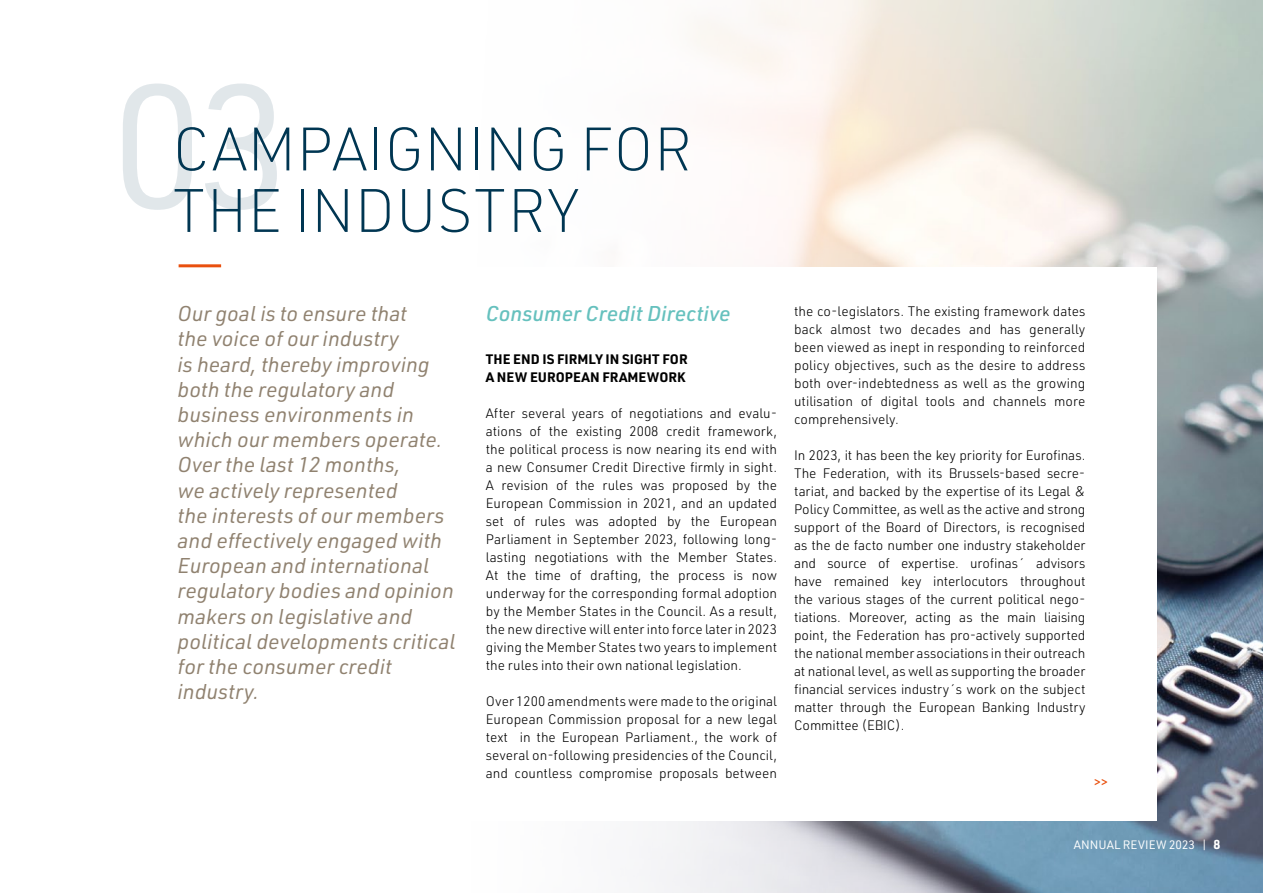
<style>
.page{position:relative;width:1263px;height:893px;background:#fff}
.page>*{position:absolute;margin:0;border:0;box-sizing:border-box;transform-origin:0 0}
.t1{font:172.65px "URWDIN";color:#003652}
.t2{font:200 60px "URWDIN";color:#003652}
.t3{font:italic 21px/25.2px "URWDIN";color:#908270}
.t4{font:italic 500 21px "URWDIN";color:#66c1be}
.t5{font:300 13.5px/18px "URWDIN";color:#000;text-align:justify}
.t6{font:700 13.5px/18px "URWDIN";color:#000}
.t7{font:500 13.5px "URWDIN";color:#e9500e}
.t8{font:12px "URWDIN";color:#fff}
.s1{font-weight:700;font-size:12.75px}
</style>
<div class="page">
<img style="left:221px;top:0;width:1042px;height:893px">
<div style="left:179px;top:267px;width:978px;height:554px;background:#fff"></div>
<hr style="left:179px;top:264px;width:42px;height:3px;background:#e9500e">
<h1 class="t1" style="left:111px;top:33px;width:181px">03</h1>
<h2 class="t2" style="left:172px;top:110px;width:522px">CAMPAIGNING FOR</h2>
<h2 class="t2" style="left:172px;top:172px;width:408px">THE INDUSTRY</h2>
<p class="t3" style="left:178px;top:300px;width:280px">Our goal is to ensure that<br>the voice of our industry<br>is heard, thereby improving both the regulatory and business environments in which our members operate.<br>Over the last 12 months,<br>we actively represented<br>the interests of our members and effectively engaged with<br>European and international regulatory bodies and opinion makers on legislative and political developments critical for the consumer credit industry.</p>
<h3 class="t4" style="left:486px;top:300px;width:246px">Consumer Credit Directive</h3>
<p class="t6" style="left:486px;top:350px;width:203px">THE END IS FIRMLY IN SIGHT FOR<br>A NEW EUROPEAN FRAMEWORK</p>
<p class="t5" style="left:486px;top:404px;width:293px">After several years of negotiations and evalu&shy;ations of the existing 2008 credit framework, the political process is now nearing its end with a new Consumer Credit Directive firmly in sight.<br>A revision of the rules was proposed by the European Commission in 2021, and an updated set of rules was adopted by the European Parliament in September 2023, following long&shy;lasting negotiations with the Member States.<br>At the time of drafting, the process is now underway for the corresponding formal adoption by the Member States in the Council. As a result, the new directive will enter into force later in 2023 giving the Member States two years to implement the rules into their own national legislation.</p>
<p class="t5" style="left:486px;top:692px;width:293px">Over 1200 amendments were made to the original European Commission proposal for a new legal text in the European Parliament., the work of several on-following presidencies of the Council, and countless compromise proposals between</p>
<p class="t5" style="left:794px;top:302px;width:293px">the co-legislators. The existing framework dates back almost two decades and has generally been viewed as inept in responding to reinforced policy objectives, such as the desire to address both over-indebtedness as well as the growing utilisation of digital tools and channels more comprehensively.</p>
<p class="t5" style="left:794px;top:446px;width:293px">In 2023, it has been the key priority for Eurofinas.<br>The Federation, with its Brussels-based secre&shy;tariat, and backed by the expertise of its Legal &amp; Policy Committee, as well as the active and strong support of the Board of Directors, is recognised as the de facto number one industry stakeholder and source of expertise. urofinas´ advisors have remained key interlocutors throughout the various stages of the current political nego&shy;tiations. Moreover, acting as the main liaising point, the Federation has pro-actively supported the national member associations in their outreach at national level, as well as supporting the broader financial services industry´s work on the subject matter through the European Banking Industry Committee (EBIC).</p>
<p class="t7" style="left:1094px;top:773px;width:15px">&gt;&gt;</p>
<p class="t8" style="left:1074px;top:837px;width:148px">ANNUAL REVIEW 2023 | <span class="s1">8</span></p>
</div>
